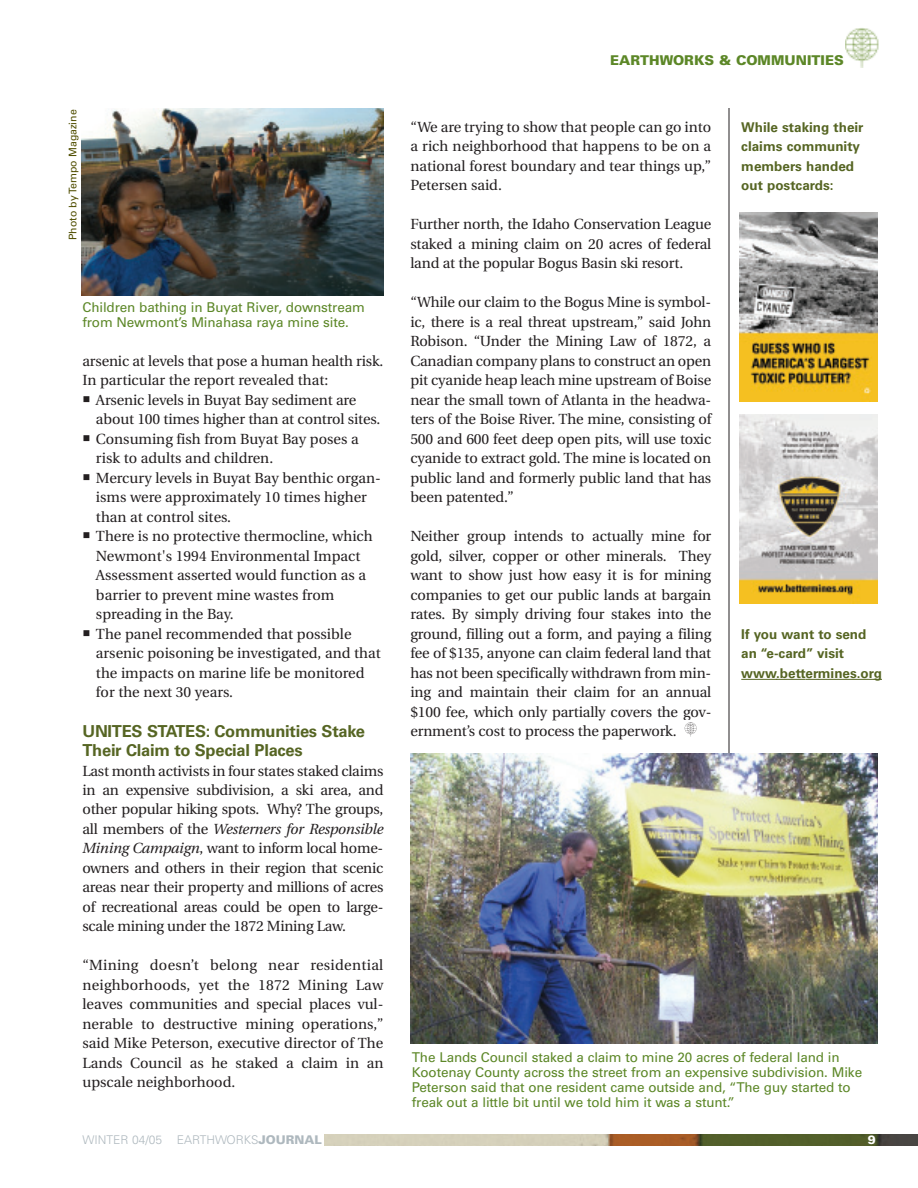
<style>
.page{position:relative;width:918px;height:1188px;background:#fff}
.page>*{position:absolute;margin:0;border:0;box-sizing:border-box;transform-origin:0 0}
.t1{font:700 16.5px/19.5px "Univers";letter-spacing:-.015em;color:#566523}
.t2{font:14.7px/19.5px "Utopia";color:#231f20;text-align:justify}
.t3{font:13.5px/15px "Univers";letter-spacing:-.01em;color:#5c8727}
.t4{font:700 13.5px/19.5px "Univers";color:#566523}
.t5{font:900 13.5px "Univers";color:#5c8727}
.t6{font:300 12px "Univers";color:#aeb8be}
.t7{font:900 12px "Univers";color:#fff}
.t8{font:10.5px "Univers";color:#504e01}
.s1{font-style:italic}
.s2{font-weight:900}
</style>
<div class="page">
<img style="left:324px;top:1134px;width:594px;height:12px">
<svg style="left:685px;top:722px;width:12px;height:14px"></svg>
<hr style="left:729px;top:108px;width:1px;height:699px;background:#231f20">
<img style="left:845px;top:28px;width:34px;height:40px">
<img style="left:81px;top:108px;width:302px;height:188px">
<img style="left:410px;top:754px;width:468px;height:290px">
<img style="left:740px;top:212px;width:138px;height:189px">
<img style="left:740px;top:415px;width:138px;height:189px">
<hr style="left:741px;top:679px;width:36px;height:1px;background:#566523">
<svg style="left:777px;top:679px;width:41px;height:1px"></svg>
<hr style="left:818px;top:679px;width:56px;height:1px;background:#566523">
<p class="t8" style="left:69px;top:240px;width:132px;rotate:-90deg">Photo by Tempo Magazine</p>
<p class="t3" style="left:82px;top:301px;width:284px">Children bathing in Buyat River, downstream from Newmont’s Minahasa raya mine site.</p>
<p class="t2" style="left:82px;top:353px;width:302px">arsenic at levels that pose a human health risk.</p>
<p class="t2" style="left:82px;top:372px;width:247px">In particular the report revealed that:</p>
<p class="t2" style="left:96px;top:392px;width:262px">Arsenic levels in Buyat Bay sediment are</p>
<p class="t2" style="left:96px;top:411px;width:286px">about 100 times higher than at control sites.</p>
<p class="t2" style="left:96px;top:431px;width:264px">Consuming fish from Buyat Bay poses a</p>
<p class="t2" style="left:96px;top:450px;width:179px">risk to adults and children.</p>
<p class="t2" style="left:96px;top:470px;width:286px">Mercury levels in Buyat Bay benthic organ-</p>
<p class="t2" style="left:96px;top:489px;width:272px">isms were approximately 10 times higher</p>
<p class="t2" style="left:96px;top:509px;width:137px">than at control sites.</p>
<p class="t2" style="left:96px;top:528px;width:278px">There is no protective thermocline, which</p>
<p class="t2" style="left:96px;top:548px;width:266px">Newmont's 1994 Environmental Impact</p>
<p class="t2" style="left:96px;top:567px;width:272px">Assessment asserted would function as a</p>
<p class="t2" style="left:96px;top:587px;width:240px">barrier to prevent mine wastes from</p>
<p class="t2" style="left:96px;top:606px;width:139px">spreading in the Bay.</p>
<p class="t2" style="left:96px;top:626px;width:257px">The panel recommended that possible</p>
<p class="t2" style="left:96px;top:645px;width:286px">arsenic poisoning be investigated, and that</p>
<p class="t2" style="left:96px;top:665px;width:270px">the impacts on marine life be monitored</p>
<p class="t2" style="left:96px;top:684px;width:139px">for the next 30 years.</p>
<p class="t1" style="left:82px;top:722px;width:284px">UNITES STATES: Communities Stake<br>Their Claim to Special Places</p>
<p class="t2" style="left:82px;top:762px;width:302px">Last month activists in four states staked claims in an expensive subdivision, a ski area, and other popular hiking spots. Why? The groups, all members of the <span class="s1">Westerners for Responsible Mining Campaign</span>, want to inform local home&shy;owners and others in their region that scenic areas near their property and millions of acres of recreational areas could be open to large&shy;scale mining under the 1872 Mining Law.</p>
<p class="t2" style="left:82px;top:957px;width:302px">“Mining doesn’t belong near residential neighborhoods, yet the 1872 Mining Law leaves communities and special places vul&shy;nerable to destructive mining operations,” said Mike Peterson, executive director of The Lands Council as he staked a claim in an upscale neighborhood.</p>
<p class="t5" style="left:610px;top:55px;width:235px">EARTHWORKS &amp; COMMUNITIES</p>
<p class="t2" style="left:410px;top:119px;width:302px">“We are trying to show that people can go into a rich neighborhood that happens to be on a national forest boundary and tear things up,” Petersen said.</p>
<p class="t2" style="left:410px;top:216px;width:302px">Further north, the Idaho Conservation League staked a mining claim on 20 acres of federal land at the popular Bogus Basin ski resort.</p>
<p class="t2" style="left:410px;top:294px;width:302px">“While our claim to the Bogus Mine is symbol&shy;ic, there is a real threat upstream,” said John Robison. “Under the Mining Law of 1872, a Canadian company plans to construct an open pit cyanide heap leach mine upstream of Boise near the small town of Atlanta in the headwa&shy;ters of the Boise River. The mine, consisting of 500 and 600 feet deep open pits, will use toxic cyanide to extract gold. The mine is located on public land and formerly public land that has been patented.”</p>
<p class="t2" style="left:410px;top:528px;width:303px">Neither group intends to actually mine for gold, silver, copper or other minerals. They want to show just how easy it is for mining companies to get our public lands at bargain rates. By simply driving four stakes into the ground, filling out a form, and paying a filing fee of $135, anyone can claim federal land that has not been specifically withdrawn from min&shy;ing and maintain their claim for an annual $100 fee, which only partially covers the gov&shy;ernment’s cost to process the paperwork.</p>
<p class="t4" style="left:741px;top:119px;width:124px">While staking their claims community members handed out postcards:</p>
<p class="t4" style="left:741px;top:626px;width:142px">If you want to send an “e-card” visit www.bettermines.org</p>
<p class="t3" style="left:412px;top:1051px;width:452px">The Lands Council staked a claim to mine 20 acres of federal land in Kootenay County across the street from an expensive subdivision. Mike Peterson said that one resident came outside and, “The guy started to freak out a little bit until we told him it was a stunt.”</p>
<p class="t6" style="left:82px;top:1135px;width:241px">WINTER 04/05 EARTHWORKS<span class="s2">JOURNAL</span></p>
<p class="t7" style="left:868px;top:1135px;width:10px">9</p>
</div>
